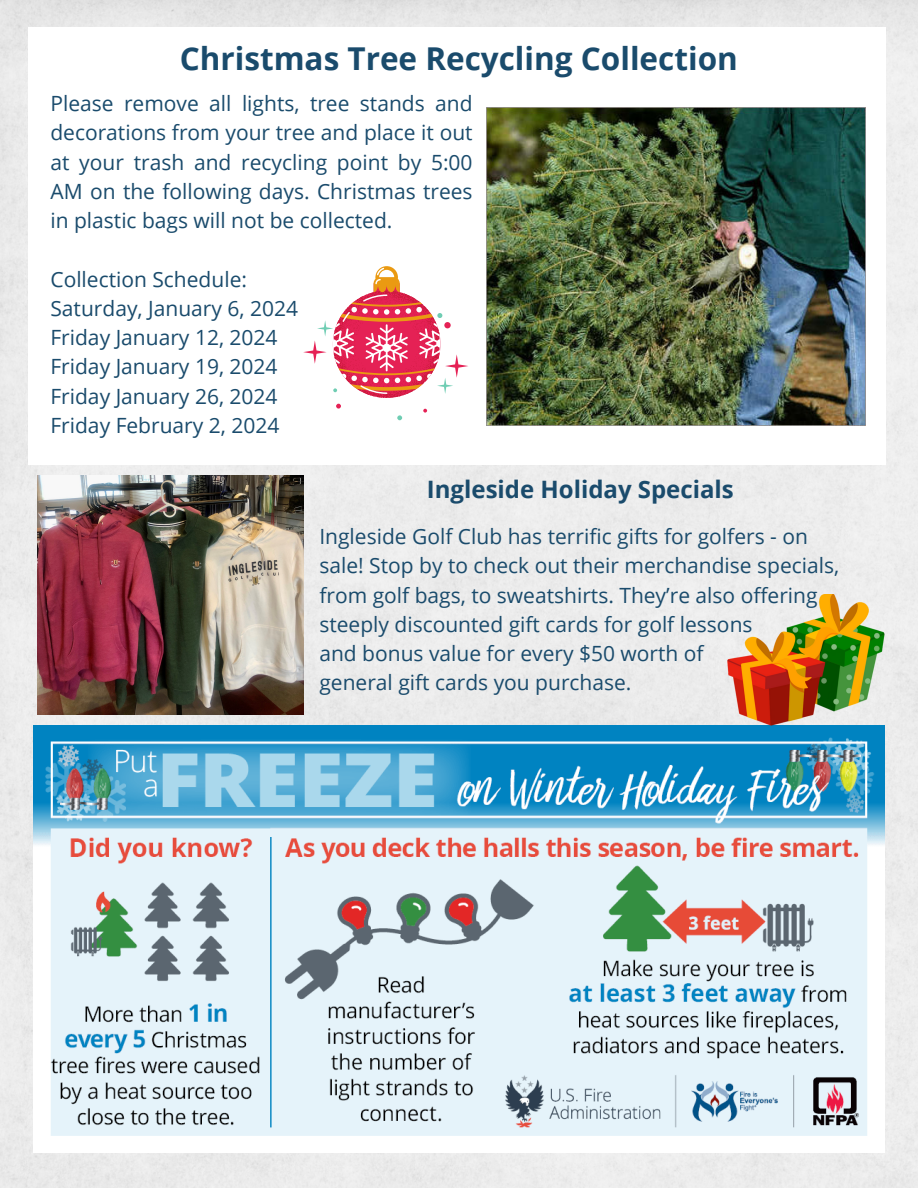
<style>
.page{position:relative;width:918px;height:1188px;background:#ececec}
.page>*{position:absolute;margin:0;border:0;box-sizing:border-box;transform-origin:0 0}
.t1{font:700 31.5px "Open Sans";color:#1a4b6c}
.t2{font:700 24px "Open Sans";color:#1a4b6c}
.t3{font:21px/29.2px "Open Sans";color:#1a4b6c}
</style>
<div class="page">
<div style="left:28px;top:27px;width:857px;height:438px;background:#fff"></div>
<img style="left:486px;top:107px;width:379px;height:318px">
<svg style="left:303px;top:266px;width:165px;height:154px"></svg>
<img style="left:33px;top:726px;width:852px;height:426px">
<img style="left:38px;top:476px;width:265px;height:238px">
<img style="left:727px;top:594px;width:158px;height:132px">
<p class="t1" style="left:180px;top:36px;width:560px">Christmas Tree Recycling Collection</p>
<p class="t3" style="left:50px;top:88px;width:424px;text-align:justify">Please remove all lights, tree stands and decorations from your tree and place it out at your trash and recycling point by 5:00<br>AM on the following days. Christmas trees in plastic bags will not be collected.</p>
<p class="t3" style="left:50px;top:264px;width:198px">Collection Schedule:</p>
<p class="t3" style="left:50px;top:293px;width:249px">Saturday, January 6, 2024</p>
<p class="t3" style="left:50px;top:322px;width:229px">Friday January 12, 2024</p>
<p class="t3" style="left:50px;top:352px;width:229px">Friday January 19, 2024</p>
<p class="t3" style="left:50px;top:381px;width:229px">Friday January 26, 2024</p>
<p class="t3" style="left:50px;top:410px;width:231px">Friday February 2, 2024</p>
<p class="t2" style="left:427px;top:472px;width:309px">Ingleside Holiday Specials</p>
<p class="t3" style="left:319px;top:521px;width:521px">Ingleside Golf Club has terrific gifts for golfers - on sale! Stop by to check out their merchandise specials, from golf bags, to sweatshirts. They’re also offering steeply discounted gift cards for golf lessons</p>
<p class="t3" style="left:319px;top:638px;width:386px">and bonus value for every $50 worth of</p>
<p class="t3" style="left:319px;top:667px;width:314px">general gift cards you purchase.</p>
</div>
